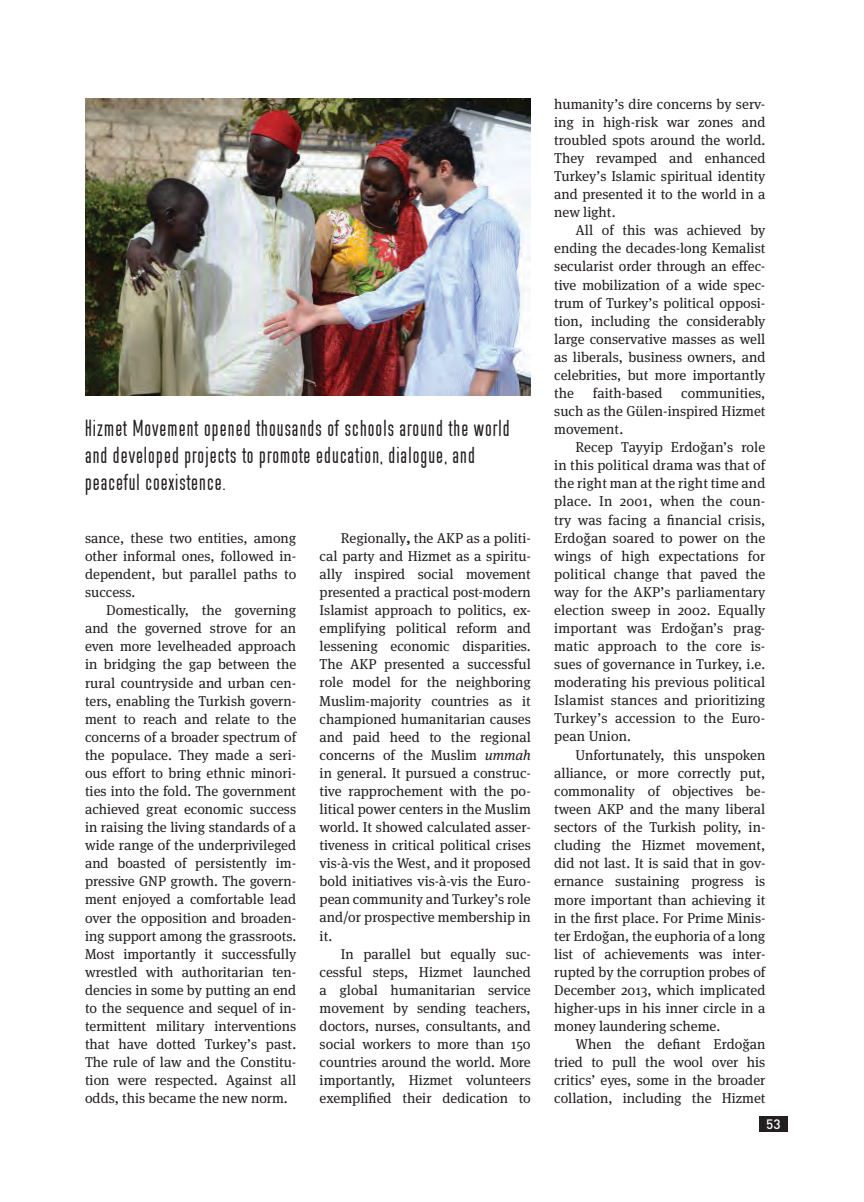
<style>
.page{position:relative;width:864px;height:1202px;background:#fff}
.page>*{position:absolute;margin:0;border:0;box-sizing:border-box;transform-origin:0 0}
.t1{font:500 22.5px/27px "Cst Berlin East Tf TR";letter-spacing:.05em;color:#231f20}
.t2{font:14.25px/18px "Meta Serif";color:#231f20;text-align:justify}
.t3{font:500 13.5px "DIN Pro";color:#fff}
.s1{font-family:"Meta Serif Bold TR Bold"}
.s2{font-style:italic}
</style>
<div class="page">
<img style="left:85px;top:99px;width:446px;height:296px">
<div style="left:759px;top:1115px;width:28px;height:16px;background:#231f20"></div>
<h1 class="t1" style="left:85px;top:414px;width:426px">Hizmet Movement opened thousands of schools around the world and developed projects to promote education, dialogue, and peaceful coexistence.</h1>
<p class="t2" style="left:85px;top:529px;width:213px">sance, these two entities, among other informal ones, followed in&shy;dependent, but parallel paths to success.</p>
<p class="t2" style="left:85px;top:601px;width:213px;text-indent:21px">Domestically, the governing and the governed strove for an even more levelheaded approach in bridging the gap between the rural countryside and urban cen&shy;ters, enabling the Turkish govern&shy;ment to reach and relate to the concerns of a broader spectrum of the populace. They made a seri&shy;ous effort to bring ethnic minori&shy;ties into the fold. The government achieved great economic success in raising the living standards of a wide range of the underprivileged and boasted of persistently im&shy;pressive GNP growth. The govern&shy;ment enjoyed a comfortable lead over the opposition and broaden&shy;ing support among the grassroots.<br>Most importantly it successfully wrestled with authoritarian ten&shy;dencies in some by putting an end to the sequence and sequel of in&shy;termittent military interventions that have dotted Turkey’s past.<br>The rule of law and the Constitu&shy;tion were respected. Against all odds, this became the new norm.</p>
<p class="t2" style="left:320px;top:529px;width:213px;text-indent:21px">Regionally<span class="s1">,</span> the AKP as a politi&shy;cal party and Hizmet as a spiritu&shy;ally inspired social movement presented a practical post-modern Islamist approach to politics, ex&shy;emplifying political reform and lessening economic disparities.<br>The AKP presented a successful role model for the neighboring Muslim-majority countries as it championed humanitarian causes and paid heed to the regional concerns of the Muslim <span class="s2">ummah </span>in general. It pursued a construc&shy;tive rapprochement with the po&shy;litical power centers in the Muslim world. It showed calculated asser&shy;tiveness in critical political crises vis-à-vis the West, and it proposed bold initiatives vis-à-vis the Euro&shy;pean community and Turkey’s role and/or prospective membership in it.</p>
<p class="t2" style="left:320px;top:944px;width:213px;text-indent:21px">In parallel but equally suc&shy;cessful steps, Hizmet launched a global humanitarian service movement by sending teachers, doctors, nurses, consultants, and social workers to more than 150 countries around the world. More importantly, Hizmet volunteers exemplified their dedication to</p>
<p class="t2" style="left:554px;top:95px;width:213px">humanity’s dire concerns by serv&shy;ing in high-risk war zones and troubled spots around the world.<br>They revamped and enhanced Turkey’s Islamic spiritual identity and presented it to the world in a new light.</p>
<p class="t2" style="left:554px;top:221px;width:213px;text-indent:21px">All of this was achieved by ending the decades-long Kemalist secularist order through an effec&shy;tive mobilization of a wide spec&shy;trum of Turkey’s political opposi&shy;tion, including the considerably large conservative masses as well as liberals, business owners, and celebrities, but more importantly the</p>
<p class="t2" style="left:593px;top:384px;width:71px">faith-based</p>
<p class="t2" style="left:554px;top:384px;width:213px;text-indent:127px">communities, such as the Gülen-inspired Hizmet movement.</p>
<p class="t2" style="left:554px;top:438px;width:213px;text-indent:21px">Recep Tayyip Erdoğan’s role in this political drama was that of the right man at the right time and place. In 2001, when the coun&shy;try was facing a financial crisis, Erdoğan soared to power on the wings of high expectations for political change that paved the way for the AKP’s parliamentary election sweep in 2002. Equally important was Erdoğan’s prag&shy;matic approach to the core is&shy;sues of governance in Turkey, i.e. moderating his previous political Islamist stances and prioritizing Turkey’s accession to the Euro&shy;pean Union.</p>
<p class="t2" style="left:554px;top:745px;width:213px;text-indent:21px">Unfortunately, this unspoken alliance, or more correctly put, commonality of objectives be&shy;tween AKP and the many liberal sectors of the Turkish polity, in&shy;cluding the Hizmet movement, did not last. It is said that in gov&shy;ernance sustaining progress is more important than achieving it in the first place. For Prime Minis&shy;ter Erdoğan, the euphoria of a long list of achievements was inter&shy;rupted by the corruption probes of December 2013, which implicated higher-ups in his inner circle in a money laundering scheme.</p>
<p class="t2" style="left:554px;top:1035px;width:213px;text-indent:21px">When the defiant Erdoğan tried to pull the wool over his critics’ eyes, some in the broader collation, including the Hizmet</p>
<p class="t3" style="left:766px;top:1114px;width:16px">53</p>
</div>
